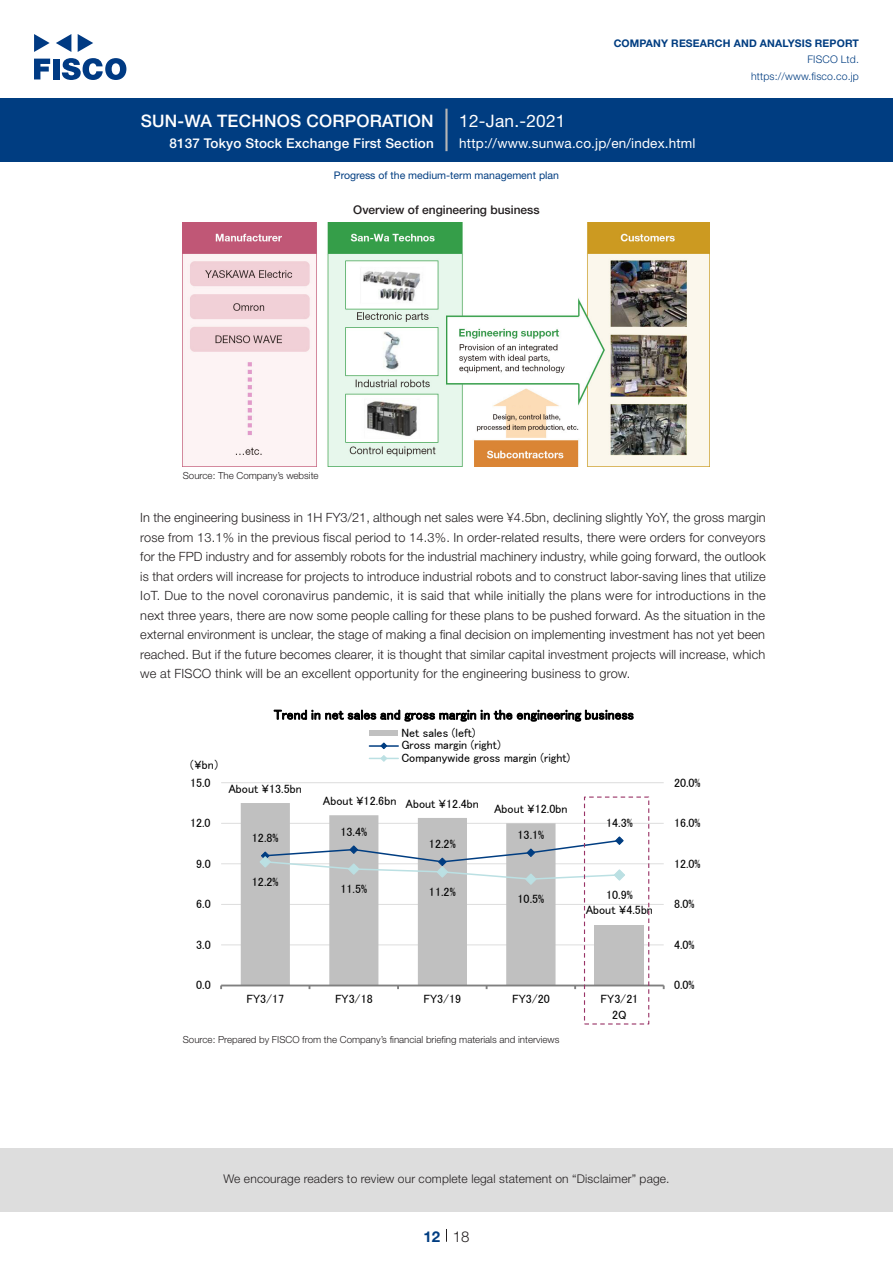
<style>
.page{position:relative;width:893px;height:1263px;background:#fff}
.page>*{position:absolute;margin:0;border:0;box-sizing:border-box;transform-origin:0 0}
.t1{font:500 17.25px "Helvetica Neue LT Std";letter-spacing:.015em;color:#fff}
.t2{font:17.25px "Helvetica Neue LT Std";letter-spacing:.015em;color:#fff}
.t3{font:300 15px "Helvetica Neue LT Std";color:#231f20}
.t4{font:700 15px "Helvetica Neue LT Std";color:#003d81}
.t5{font:13.5px "MS P Gothic";letter-spacing:.01em;color:#000}
.t6{font:13.5px "Helvetica Neue LT Std";letter-spacing:.015em;color:#fff}
.t7{font:500 13.5px "Helvetica Neue LT Std";letter-spacing:.015em;color:#fff}
.t8{font:300 12.75px/19.5px "Helvetica Neue LT Std";letter-spacing:.015em;color:#231f20;text-align:justify}
.t9{font:12.15px "MS P Gothic";color:#000}
.t10{font:12px/12.6px "MS P Gothic";color:#000}
.t11{font:300 12px "Helvetica Neue LT Std";letter-spacing:.015em;color:#231f20}
.t12{font:500 12px "Helvetica Neue LT Std";color:#231f20}
.t13{font:10.5px "Helvetica Neue LT Std";color:#003d81}
.t14{font:700 10.5px "Helvetica Neue LT Std";letter-spacing:.015em;color:#003d81}
.t15{font:300 10.5px/16.5px "Helvetica Neue LT Std";letter-spacing:.015em;color:#003d81;text-align:right}
.t16{font:300 9.75px "Helvetica Neue LT Std";color:#231f20}
</style>
<div class="page">
<div style="left:0;top:1148px;width:893px;height:64px;background:#ddd"></div>
<svg style="left:34px;top:59px;width:16px;height:20px"></svg>
<div style="left:53px;top:59px;width:6px;height:20px;background:#003a83"></div>
<svg style="left:62px;top:58px;width:64px;height:22px"></svg>
<svg style="left:34px;top:34px;width:16px;height:18px"></svg>
<svg style="left:78px;top:34px;width:15px;height:18px"></svg>
<svg style="left:56px;top:34px;width:15px;height:18px"></svg>
<div style="left:0;top:98px;width:893px;height:64px;background:#003d81"></div>
<hr style="left:445px;top:109px;width:3px;height:42px;background:#b5b5b6">
<svg style="left:446px;top:1229px;width:1px;height:13px"></svg>
<img style="left:183px;top:223px;width:526px;height:243px">
<hr style="left:221px;top:944px;width:443px;height:1px;background:#ddd">
<hr style="left:221px;top:904px;width:443px;height:1px;background:#ddd">
<hr style="left:221px;top:863px;width:443px;height:1px;background:#ddd">
<hr style="left:221px;top:823px;width:443px;height:1px;background:#ddd">
<hr style="left:221px;top:782px;width:443px;height:1px;background:#ddd">
<div style="left:595px;top:925px;width:49px;height:60px;background:#c0c0c0"></div>
<svg style="left:241px;top:803px;width:314px;height:181px;fill:#c0c0c0"></svg>
<hr style="left:221px;top:984px;width:443px;height:2px;background:#808080">
<svg style="left:259px;top:836px;width:366px;height:49px"></svg>
<div style="left:369px;top:730px;width:29px;height:6px;background:#c0c0c0"></div>
<svg style="left:369px;top:742px;width:29px;height:20px"></svg>
<div style="left:584px;top:796px;width:65px;height:228px;border:1px dashed #936"></div>
<h1 class="t1" style="left:141px;top:110px;width:295px">SUN-WA TECHNOS CORPORATION</h1>
<p class="t7" style="left:169px;top:135px;width:266px">8137 Tokyo Stock Exchange First Section</p>
<h1 class="t2" style="left:459px;top:110px;width:108px">12-Jan.-2021</h1>
<p class="t14" style="left:614px;top:37px;width:247px">COMPANY RESEARCH AND ANALYSIS REPORT</p>
<p class="t15" style="left:751px;top:51px;width:109px">FISCO Ltd. https://www.fisco.co j p.</p>
<p class="t6" style="left:459px;top:135px;width:238px">http://www.sunwa.co j p. /en/index.html</p>
<p class="t13" style="left:334px;top:169px;width:227px">Progress of the medium-term management plan</p>
<p class="t12" style="left:353px;top:203px;width:188px">Overview of engineering business</p>
<p class="t16" style="left:183px;top:469px;width:137px">Source: The Company s’ website</p>
<p class="t8" style="left:140px;top:508px;width:627px">In the engineering business in H1 FY3/21, although net sales were ¥4.5bn, declining slightly YoY, the gross margin rose from 13.1% in the previous fiscal period to 14.3%. In order-related results, there were orders for conveyors for the FPD industry and for assembly robots for the industrial machinery industry, while going forward, the outlook is that orders will increase for projects to introduce industrial robots and to construct labor-saving lines that utilize IoT. Due to the novel coronavirus pandemic isit, said that while initially the plans were for introductions in the next three years, there are now some people calling for these plans to be pushed forward. As the situation in the external environment is unclear, the stage of making a final decision on implementing investment has not yet been reached. But if the future becomes clearer isit, thought that similar capital investment projects will increase, which we at FISCO think will be an excellent opportunity for the engineering business to grow.</p>
<p class="t10" style="left:188px;top:758px;width:33px">¥（ bn(</p>
<p class="t9" style="left:190px;top:776px;width:22px">15.0</p>
<p class="t10" style="left:190px;top:816px;width:22px">12.0</p>
<p class="t10" style="left:196px;top:857px;width:16px">9.0</p>
<p class="t10" style="left:196px;top:898px;width:16px">6.0</p>
<p class="t9" style="left:196px;top:938px;width:16px">3.0</p>
<p class="t5" style="left:274px;top:708px;width:362px">Trend in net sales and gross margin in the engineering business</p>
<p class="t10" style="left:401px;top:726px;width:170px">Net sales (left(<br>Gross margin (right(<br>Companywide gross margin (right(</p>
<p class="t10" style="left:228px;top:782px;width:75px">About ¥13.5bn</p>
<p class="t10" style="left:252px;top:831px;width:28px">12.8%</p>
<p class="t10" style="left:252px;top:875px;width:28px">12.2%</p>
<p class="t10" style="left:323px;top:794px;width:75px">About ¥12.6bn</p>
<p class="t10" style="left:405px;top:797px;width:75px">About ¥12.4bn</p>
<p class="t10" style="left:494px;top:802px;width:75px">About ¥12.0bn</p>
<p class="t10" style="left:340px;top:825px;width:28px">13.4%</p>
<p class="t10" style="left:429px;top:837px;width:28px">12.2%</p>
<p class="t10" style="left:517px;top:828px;width:28px">13.1%</p>
<p class="t10" style="left:606px;top:816px;width:28px">14.3%</p>
<p class="t10" style="left:340px;top:882px;width:28px">11.5%</p>
<p class="t10" style="left:429px;top:885px;width:28px">11.2%</p>
<p class="t10" style="left:517px;top:892px;width:28px">10.5%</p>
<p class="t10" style="left:606px;top:888px;width:28px">10.9%</p>
<p class="t10" style="left:586px;top:904px;width:69px">About ¥4.5bn</p>
<p class="t10" style="left:196px;top:979px;width:16px">0.0</p>
<p class="t10" style="left:246px;top:992px;width:39px">FY3/17</p>
<p class="t10" style="left:335px;top:992px;width:39px">FY3/18</p>
<p class="t10" style="left:424px;top:992px;width:39px">FY3/19</p>
<p class="t10" style="left:512px;top:992px;width:39px">FY3/20</p>
<p class="t10" style="left:601px;top:992px;width:39px">FY3/21</p>
<p class="t9" style="left:612px;top:1008px;width:16px">Q2</p>
<p class="t16" style="left:183px;top:1033px;width:378px">Source: Prepared by FISCO from the Company s’ financial briefing materials and interviews</p>
<p class="t9" style="left:674px;top:776px;width:28px">20.0%</p>
<p class="t10" style="left:674px;top:816px;width:28px">16.0%</p>
<p class="t10" style="left:674px;top:857px;width:28px">12.0%</p>
<p class="t10" style="left:674px;top:898px;width:22px">8.0%</p>
<p class="t9" style="left:674px;top:938px;width:22px">4.0%</p>
<p class="t10" style="left:674px;top:979px;width:22px">0.0%</p>
<p class="t11" style="left:223px;top:1171px;width:448px">We encourage readers to review our complete legal statement on “Disclaimer” page.</p>
<p class="t4" style="left:423px;top:1227px;width:18px">12</p>
<p class="t3" style="left:453px;top:1227px;width:18px">18</p>
</div>
